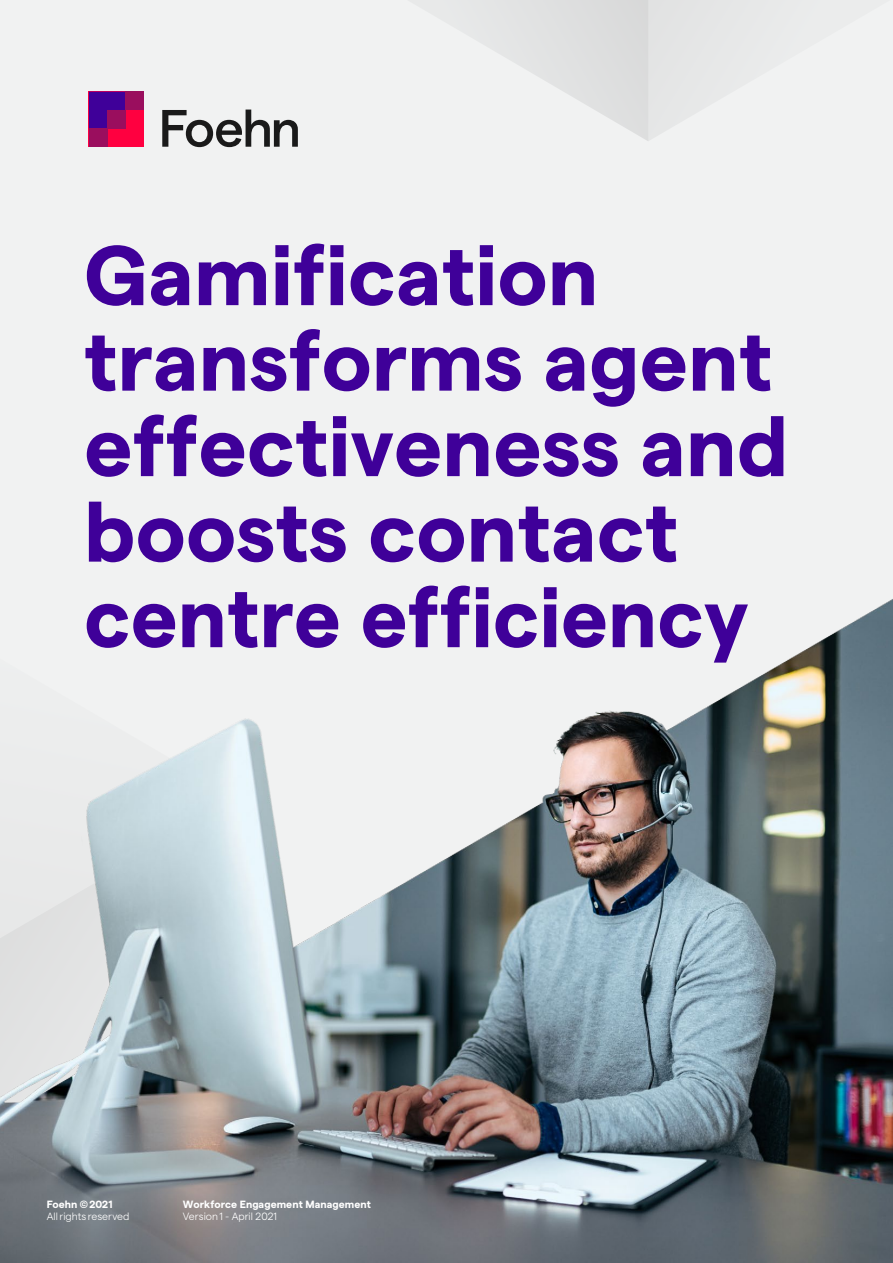
<style>
.page{position:relative;width:893px;height:1263px;background:#f1f2f2}
.page>*{position:absolute;margin:0;border:0;box-sizing:border-box;transform-origin:0 0}
.t1{font:700 84.75px/85.5px "Matter SQ";color:#3f0099}
.t2{font:700 10.5px "Matter SQ";letter-spacing:.005em;color:#fff}
.t3{font:300 10.5px "Matter SQ";color:#fff}
</style>
<div class="page">
<svg style="left:455px;top:0;width:296px;height:141px"></svg>
<img style="left:0;top:599px;width:893px;height:664px">
<svg style="left:162px;top:110px;width:136px;height:37px"></svg>
<svg style="left:89px;top:92px;width:55px;height:55px;background:#9e0269"></svg>
<div style="left:126px;top:92px;width:18px;height:18px;background:#9a0e5e"></div>
<div style="left:89px;top:128px;width:18px;height:19px;background:#9a0e5e"></div>
<p class="t1" style="left:84px;top:225px;width:706px">Gamification transforms agent effectiveness and boosts contact centre efficiency</p>
<p class="t2" style="left:47px;top:1197px;width:67px">Foehn ©2021</p>
<p class="t3" style="left:47px;top:1209px;width:84px">Allrights reserved</p>
<p class="t2" style="left:183px;top:1197px;width:190px">Workforce Engagement Management</p>
<p class="t3" style="left:183px;top:1209px;width:96px">Version 1 - April 2021</p>
</div>
